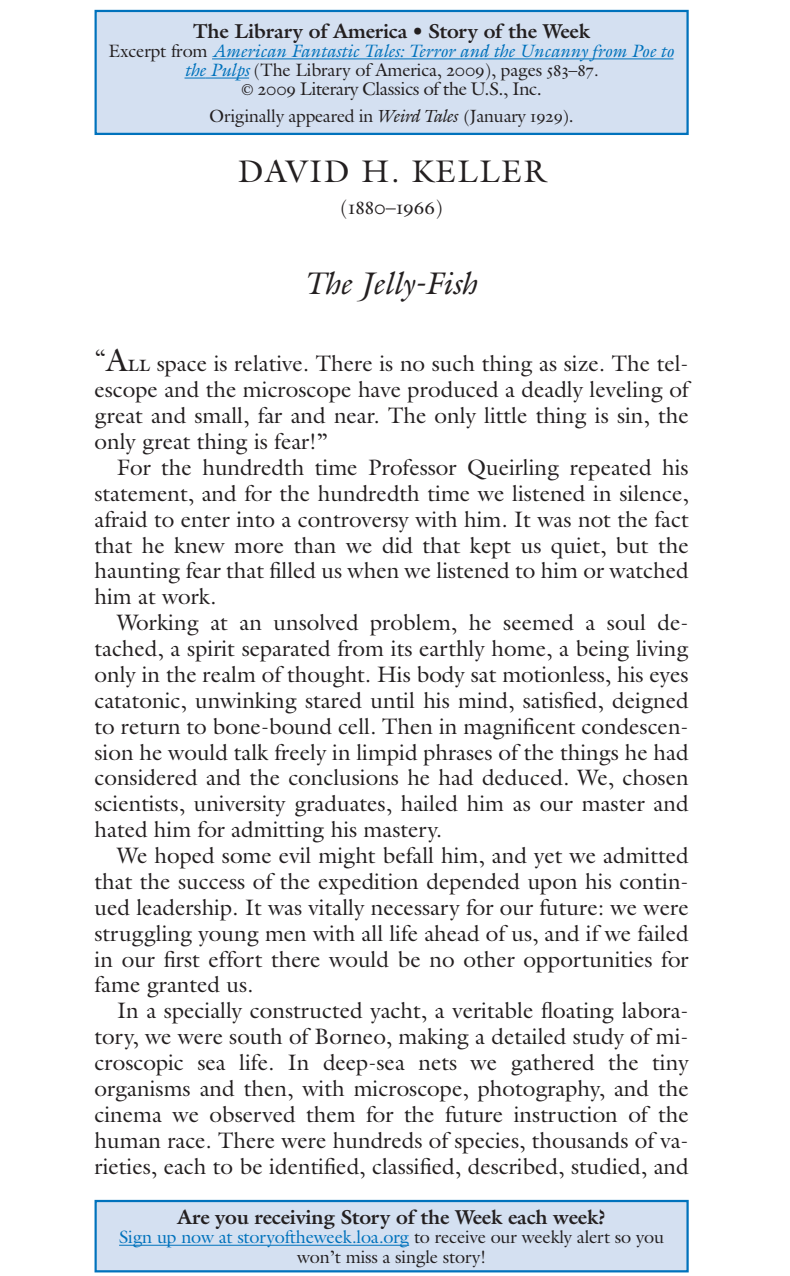
<style>
.page{position:relative;width:790px;height:1276px;background:#fff}
.page>*{position:absolute;margin:0;border:0;box-sizing:border-box;transform-origin:0 0}
.t1{font:31.5px "Galliard";letter-spacing:.05em;color:#231f20}
.t2{font:italic 31.5px "Galliard";color:#231f20}
.t3{font:22.5px/25.9px "Galliard";color:#231f20;text-align:justify}
.t4{font:700 20.25px "Galliard";letter-spacing:-.01em;color:#231f20}
.t5{font:20.25px "Galliard ITC Rm O Sty CC";color:#231f20}
.t6{font:italic 18px/19.1px "Galliard";letter-spacing:-.01em;color:#0072bc;text-align:center}
.t7{font:18px/19.1px "Galliard";letter-spacing:-.01em;color:#231f20;text-align:center}
.t8{font:18px "Galliard ITC Rm O Sty CC";letter-spacing:-.01em;color:#231f20}
.t9{font:17.55px "Galliard ITC Rm CC";color:#231f20}
.s1{font-style:normal;color:#231f20}
.s2{font-family:"Galliard ITC Rm O Sty CC";font-style:normal;color:#231f20}
.s3{font-family:"Galliard";font-size:15.75px}
.s4{font-family:"Galliard ITC It CC"}
.s5{font-family:"Galliard ITC Rm O Sty CC"}
.s6{font-family:"Galliard"}
.s7{font-size:31.5px}
.s8{font-family:"Galliard ITC Rm S Cap CC"}
.s9{color:#0072bc}
</style>
<div class="page">
<div style="left:97px;top:12px;width:589px;height:121px;background:#d4e0f1"></div>
<div style="left:94px;top:10px;width:594px;height:125px;border:2px solid #0072bc"></div>
<hr style="left:212px;top:58px;width:461px;height:1px;background:#0072bc">
<svg style="left:184px;top:78px;width:26px;height:1px"></svg>
<hr style="left:210px;top:78px;width:39px;height:1px;background:#0072bc">
<div style="left:97px;top:1202px;width:589px;height:68px;background:#d4e0f1"></div>
<div style="left:94px;top:1200px;width:594px;height:72px;border:2px solid #0072bc"></div>
<hr style="left:119px;top:1245px;width:290px;height:1px;background:#0072bc">
<p class="t4" style="left:193px;top:19px;width:398px">The Library of America • Story of the Week</p>
<p class="t6" style="left:108px;top:41px;width:567px"><span class="s1">Excerpt from</span> American Fantastic Tales: Terror and the Uncanny from Poe to the Pulps <span class="s1">(The Library of America,</span> <span class="s2">2009</span><span class="s1">), pages</span> <span class="s2">583–87</span><span class="s1">.</span></p>
<p class="t8" style="left:241px;top:79px;width:302px"><span class="s3">©</span> 2009 Literary Classics of the U.S., Inc.</p>
<p class="t9" style="left:209px;top:106px;width:366px">Originally appeared in <span class="s4">Weird Tales</span> (January <span class="s5">1929</span>).</p>
<h1 class="t1" style="left:238px;top:153px;width:309px">DAVID H. KELLER</h1>
<p class="t5" style="left:340px;top:195px;width:104px"><span class="s6">(</span>1880<span class="s6">–</span>1966<span class="s6">)</span></p>
<h1 class="t2" style="left:304px;top:264px;width:173px">The Jelly-Fish</h1>
<p class="t3" style="left:94px;top:351px;width:596px">“<span class="s7">A</span><span class="s8">ll</span> space is relative. There is no such thing as size. The tel&shy;escope and the microscope have produced a deadly leveling of great and small, far and near. The only little thing is sin, the only great thing is fear!”</p>
<p class="t3" style="left:94px;top:454px;width:596px;text-indent:23px">For the hundredth time Professor Queirling repeated his statement, and for the hundredth time we listened in silence, afraid to enter into a controversy with him. It was not the fact that he knew more than we did that kept us quiet, but the haunting fear that filled us when we listened to him or watched him at work.</p>
<p class="t3" style="left:94px;top:609px;width:596px;text-indent:23px">Working at an unsolved problem, he seemed a soul de&shy;tached, a spirit separated from its earthly home, a being living only in the realm of thought. His body sat motionless, his eyes catatonic, unwinking stared until his mind, satisfied, deigned to return to bone-bound cell. Then in magnificent condescen&shy;sion he would talk freely in limpid phrases of the things he had considered and the conclusions he had deduced. We, chosen scientists, university graduates, hailed him as our master and hated him for admitting his mastery.</p>
<p class="t3" style="left:95px;top:842px;width:596px;text-indent:22px">We hoped some evil might befall him, and yet we admitted that the success of the expedition depended upon his contin&shy;ued leadership. It was vitally necessary for our future: we were struggling young men with all life ahead of us, and if we failed in our first effort there would be no other opportunities for fame granted us.</p>
<p class="t3" style="left:95px;top:997px;width:596px;text-indent:23px">In a specially constructed yacht, a veritable floating labora&shy;tory, we were south of Borneo, making a detailed study of mi&shy;croscopic sea life. In deep-sea nets we gathered the tiny organisms and then, with microscope, photography, and the cinema we observed them for the future instruction of the human race. There were hundreds of species, thousands of va&shy;rieties, each to be identified, classified, described, studied, and</p>
<p class="t4" style="left:177px;top:1205px;width:430px">Are you receiving Story of the Week each week?</p>
<p class="t7" style="left:119px;top:1227px;width:546px"><span class="s9">Sign up now at storyoftheweek.loa.org</span> to receive our weekly alert so you won’t miss a single story!</p>
</div>
